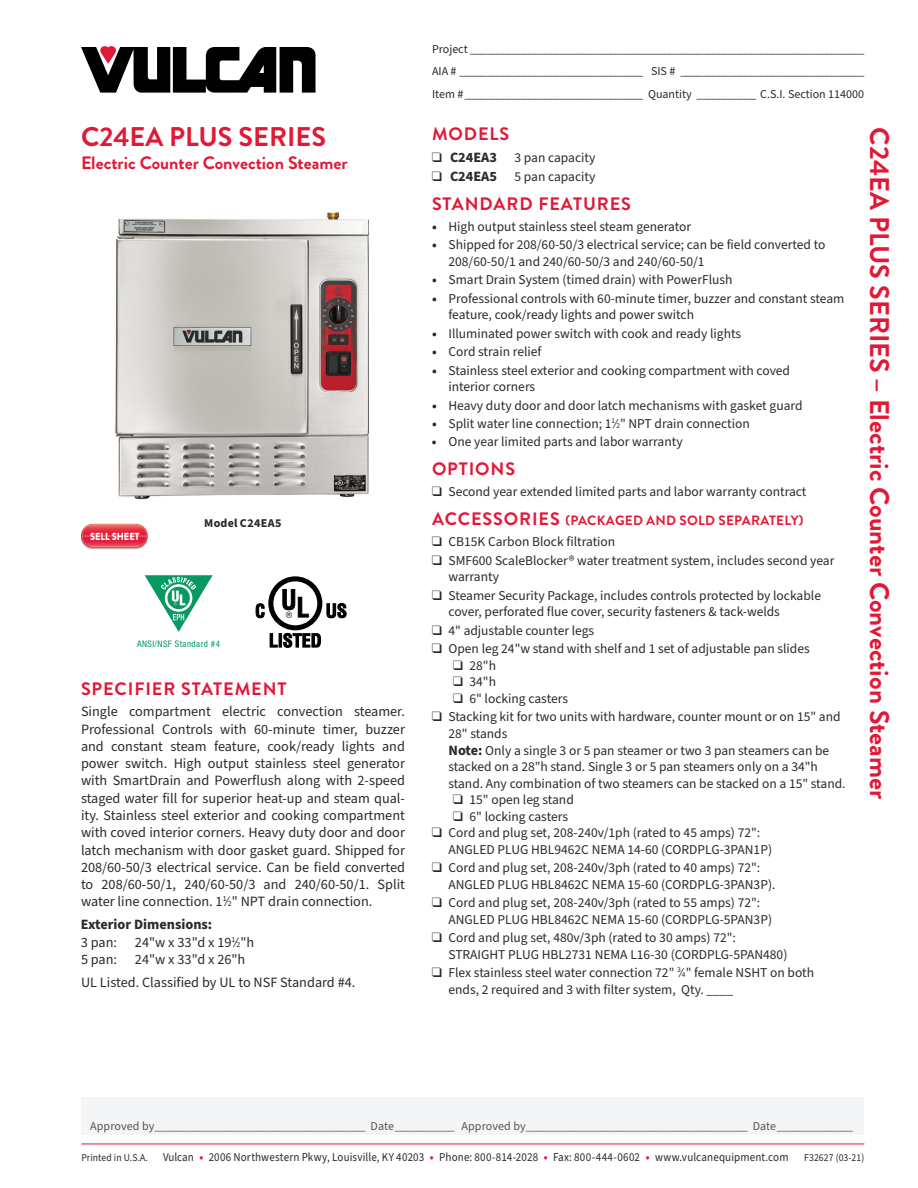
<style>
.page{position:relative;width:918px;height:1188px;background:#fff}
.page>*{position:absolute;margin:0;border:0;box-sizing:border-box;transform-origin:0 0}
.t1{font:700 27px "Brandon Grotesque";color:#e31837}
.t2{font:700 18px "Brandon Grotesque";letter-spacing:.05em;color:#e31837}
.t3{font:700 18px "Brandon Grotesque";color:#e31837}
.t4{font:14.25px/17.2px "Source Sans Pro";color:#292a2e;text-align:justify}
.t5{font:700 14.25px "Source Sans Pro";color:#292a2e}
.t6{font:13.5px/16.5px "Source Sans Pro";color:#292a2e}
.t7{font:700 13.5px "Brandon Grotesque";letter-spacing:.02em;color:#e31837}
.t8{font:12px/22.5px "Source Sans Pro";letter-spacing:.005em;color:#292a2e;text-align:justify}
.t9{font:12px "Source Sans Pro";letter-spacing:.005em;color:#575356}
.t10{font:12px "Source Sans Pro";letter-spacing:.005em;color:#292a2e;scale:.92 1}
.t11{font:700 12px "Source Sans Pro";letter-spacing:.025em;color:#292a2e}
.t12{font:10.5px "Source Sans Pro";letter-spacing:.01em;color:#292a2e;scale:.92 1}
.t13{font:900 10.2px "Brandon Grotesque";color:#fff;scale:.9 1}
.t14{font:condensed 9px "Helvetica Neue LT Std";letter-spacing:.045em;color:#089963}
.s1{font-size:7.8px}
.s2{font-weight:700;font-size:14.25px}
.s3{font-weight:700}
.s4{font-size:7.35px}
.s5{font-size:18px}
.s6{font-weight:700;color:#e31837}
</style>
<div class="page">
<svg style="left:81px;top:46px;width:235px;height:47px"></svg>
<div style="left:81px;top:1097px;width:783px;height:38px;background:#f4f5f6"></div>
<hr style="left:81px;top:1144px;width:783px;height:1px;background:#e31837">
<svg style="left:255px;top:576px;width:92px;height:72px"></svg>
<svg style="left:145px;top:575px;width:68px;height:57px"></svg>
<svg style="left:81px;top:524px;width:67px;height:26px"></svg>
<img style="left:82px;top:525px;width:64px;height:22px">
<img style="left:115px;top:212px;width:254px;height:288px">
<h1 class="t1" style="left:81px;top:118px;width:247px">C24EA PLUS SERIES</h1>
<h2 class="t3" style="left:81px;top:150px;width:268px">Electric Counter Convection Steamer</h2>
<p class="t13" style="left:90px;top:529px;width:56px">SELL SHEET</p>
<p class="t11" style="left:204px;top:515px;width:79px">Model C24EA5</p>
<p class="t14" style="left:137px;top:639px;width:84px">ANSI/NSF Standard #4</p>
<h2 class="t2" style="left:81px;top:676px;width:207px">SPECIFIER STATEMENT</h2>
<p class="t4" style="left:81px;top:704px;width:326px">Single compartment electric convection steamer.<br>Professional Controls with 60-minute timer, buzzer and constant steam feature, cook/ready lights and power switch. High output stainless steel generator with SmartDrain and Powerflush along with 2-speed staged water fill for superior heat-up and steam qual&shy;ity. Stainless steel exterior and cooking compartment with coved interior corners. Heavy duty door and door latch mechanism with door gasket guard. Shipped for 208/60-50/3 electrical service. Can be field converted to 208/60-50/1, 240/60-50/3 and 240/60-50/1. Split water line connection. 1<sup>1</sup>⁄<span class="s1">2</span>" NPT drain connection.</p>
<p class="t5" style="left:81px;top:915px;width:133px">Exterior Dimensions:</p>
<p class="t4" style="left:81px;top:934px;width:38px">3 pan:</p>
<p class="t4" style="left:135px;top:934px;width:121px">24"w x 33"d x 19<sup>1</sup>⁄<span class="s1">2</span>"h</p>
<p class="t4" style="left:81px;top:951px;width:38px">5 pan:</p>
<p class="t4" style="left:81px;top:948px;width:276px;line-height:23.2px;text-indent:54px">24"w x 33"d x 26"h<br>UL Listed. Classified by UL to NSF Standard #4.</p>
<p class="t8" style="left:432px;top:38px;width:434px">Project _________________________________________________________________________ AIA # __________________________________ SIS # __________________________________ Item #_________________________________ Quantity ___________ C.S.I. Section 114000</p>
<h2 class="t2" style="left:432px;top:121px;width:79px">MODELS</h2>
<p class="t6" style="left:432px;top:149px;width:165px">❑ <span class="s2">C24EA3</span> 3 pan capacity</p>
<p class="t6" style="left:432px;top:169px;width:165px">❑ <span class="s2">C24EA5</span> 5 pan capacity</p>
<h2 class="t2" style="left:432px;top:191px;width:200px">STANDARD FEATURES</h2>
<p class="t6" style="left:432px;top:219px;width:261px"><span class="s3">•</span> High output stainless steel steam generator</p>
<p class="t6" style="left:448px;top:237px;width:379px;text-indent:-16px"><span class="s3">•</span> Shipped for 208/60-50/3 electrical service; can be field converted to<br>208/60-50/1 and 240/60-50/3 and 240/60-50/1</p>
<p class="t6" style="left:432px;top:272px;width:302px"><span class="s3">•</span> Smart Drain System (timed drain) with PowerFlush</p>
<p class="t6" style="left:448px;top:291px;width:397px;text-indent:-16px"><span class="s3">•</span> Professional controls with 60-minute timer, buzzer and constant steam feature, cook/ready lights and power switch</p>
<p class="t6" style="left:432px;top:325px;width:311px"><span class="s3">•</span> Illuminated power switch with cook and ready lights</p>
<p class="t6" style="left:432px;top:344px;width:111px"><span class="s3">•</span> Cord strain relief</p>
<p class="t6" style="left:448px;top:362px;width:343px;text-indent:-16px"><span class="s3">•</span> Stainless steel exterior and cooking compartment with coved interior corners</p>
<p class="t6" style="left:432px;top:397px;width:372px"><span class="s3">•</span> Heavy duty door and door latch mechanisms with gasket guard</p>
<p class="t6" style="left:432px;top:416px;width:319px"><span class="s3">•</span> Split water line connection; 1<sup>1</sup>⁄<span class="s4">2</span>" NPT drain connection</p>
<p class="t6" style="left:432px;top:434px;width:252px"><span class="s3">•</span> One year limited parts and labor warranty</p>
<h2 class="t2" style="left:432px;top:457px;width:85px">OPTIONS</h2>
<p class="t6" style="left:432px;top:484px;width:376px">❑ Second year extended limited parts and labor warranty contract</p>
<p class="t7" style="left:432px;top:511px;width:373px"><span class="s5">ACCESSORIES</span> (PACKAGED AND SOLD SEPARATELY)</p>
<p class="t6" style="left:432px;top:534px;width:185px">❑ CB15K Carbon Block filtration</p>
<p class="t6" style="left:448px;top:553px;width:387px;text-indent:-16px">❑ SMF600 ScaleBlocker® water treatment system, includes second year warranty</p>
<p class="t6" style="left:448px;top:588px;width:374px;text-indent:-16px">❑ Steamer Security Package, includes controls protected by lockable cover, perforated flue cover, security fasteners &amp; tack-welds</p>
<p class="t6" style="left:432px;top:622px;width:164px">❑ 4" adjustable counter legs</p>
<p class="t6" style="left:432px;top:641px;width:379px">❑ Open leg 24"w stand with shelf and 1 set of adjustable pan slides</p>
<p class="t6" style="left:453px;top:657px;width:45px">❑ 28"h</p>
<p class="t6" style="left:453px;top:674px;width:45px">❑ 34"h</p>
<p class="t6" style="left:453px;top:690px;width:117px">❑ 6" locking casters</p>
<p class="t6" style="left:448px;top:709px;width:399px;text-indent:-16px">❑ Stacking kit for two units with hardware, counter mount or on 15" and 28" stands<br><span class="s2">Note:</span> Only a single 3 or 5 pan steamer or two 3 pan steamers can be stacked on a 28"h stand. Single 3 or 5 pan steamers only on a 34"h stand. Any combination of two steamers can be stacked on a 15" stand.</p>
<p class="t6" style="left:453px;top:792px;width:122px">❑ 15" open leg stand</p>
<p class="t6" style="left:453px;top:809px;width:117px">❑ 6" locking casters</p>
<p class="t6" style="left:448px;top:825px;width:325px;text-indent:-16px">❑ Cord and plug set, 208-240v/1ph (rated to 45 amps) 72":<br>ANGLED PLUG HBL9462C NEMA 14-60 (CORDPLG-3PAN1P)</p>
<p class="t6" style="left:448px;top:860px;width:329px;text-indent:-16px">❑ Cord and plug set, 208-240v/3ph (rated to 40 amps) 72":<br>ANGLED PLUG HBL8462C NEMA 15-60 (CORDPLG-3PAN3P).</p>
<p class="t6" style="left:448px;top:895px;width:325px;text-indent:-16px">❑ Cord and plug set, 208-240v/3ph (rated to 55 amps) 72":<br>ANGLED PLUG HBL8462C NEMA 15-60 (CORDPLG-5PAN3P)</p>
<p class="t6" style="left:448px;top:930px;width:340px;text-indent:-16px">❑ Cord and plug set, 480v/3ph (rated to 30 amps) 72":<br>STRAIGHT PLUG HBL2731 NEMA L16-30 (CORDPLG-5PAN480)</p>
<p class="t6" style="left:449px;top:965px;width:367px;text-indent:-17px">❑ Flex stainless steel water connection 72" <sup>3</sup>⁄<span class="s4">4</span>" female NSHT on both ends, 2 required and 3 with filter system, Qty. ____</p>
<h1 class="t1" style="left:898px;top:127px;width:673px;rotate:90deg">C24EA PLUS SERIES – Electric Counter Convection Steamer</h1>
<p class="t9" style="left:90px;top:1118px;width:764px">Approved by_______________________________________ Date___________ Approved by_________________________________________ Date______________</p>
<p class="t12" style="left:81px;top:1150px;width:74px">Printed in U.S.A.</p>
<p class="t10" style="left:163px;top:1149px;width:681px">Vulcan <span class="s6">•</span> 2006 Northwestern Pkwy, Louisville, KY 40203 <span class="s6">•</span> Phone: 800-814-2028 <span class="s6">•</span> Fax: 800-444-0602 <span class="s6">•</span> www.vulcanequipment.com</p>
<p class="t12" style="left:804px;top:1150px;width:67px">F32627 (03-21)</p>
</div>
